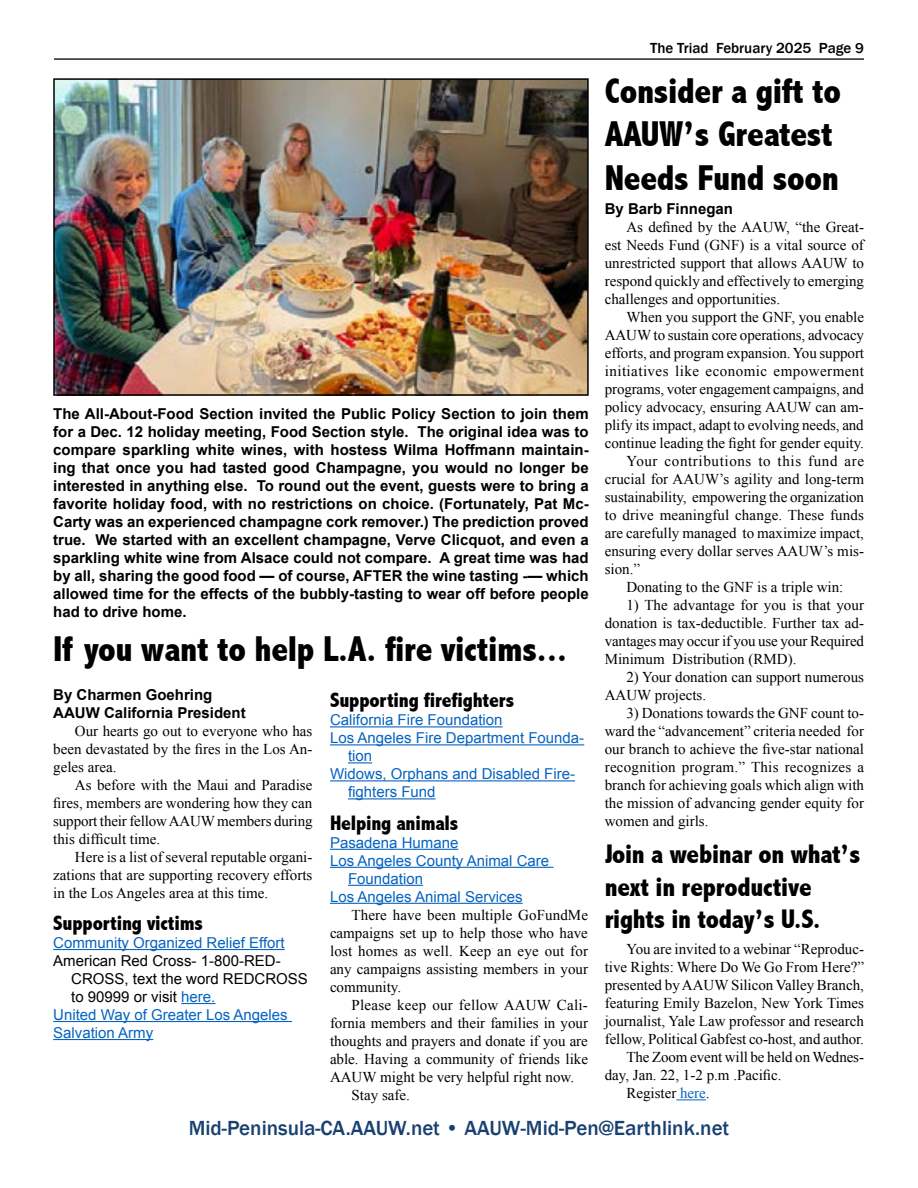
<style>
.page{position:relative;width:918px;height:1188px;background:#fff}
.page>*{position:absolute;margin:0;border:0;box-sizing:border-box;transform-origin:0 0}
.t1{font:800 condensed 36px/43.2px "Abadi";letter-spacing:-.01em;color:#000}
.t2{font:800 condensed 27px/32.4px "Abadi";letter-spacing:-.01em;color:#000}
.t3{font:800 condensed 21px "Abadi";letter-spacing:-.01em;color:#000}
.t4{font:500 21px "Franklin Gothic";color:#184171}
.t5{font:15px/18px "Times New Roman";color:#000;text-align:justify}
.t6{font:700 15px/18px "Arial";color:#000;text-align:justify}
.t7{font:15px "Arial";color:#0563c1}
.t8{font:15px "Arial";color:#000}
.t9{font:15px "Times New Roman";letter-spacing:.03em;color:#000}
.t10{font:15px "Times New Roman";letter-spacing:.045em;color:#000}
.t11{font:500 15px "Franklin Gothic";color:#000}
.s1{color:#0563c1}
</style>
<div class="page">
<hr style="left:54px;top:58px;width:810px;height:2px;background:#252525">
<img style="left:56px;top:81px;width:530px;height:312px">
<div style="left:53px;top:78px;width:536px;height:318px;border:2px solid #000"></div>
<hr style="left:53px;top:949px;width:232px;height:1px;background:#0563c1">
<hr style="left:181px;top:1003px;width:35px;height:1px;background:#0563c1">
<hr style="left:53px;top:1021px;width:239px;height:1px;background:#0563c1">
<hr style="left:53px;top:1039px;width:100px;height:1px;background:#0563c1">
<hr style="left:330px;top:726px;width:173px;height:1px;background:#0563c1">
<hr style="left:330px;top:744px;width:254px;height:1px;background:#0563c1">
<svg style="left:348px;top:762px;width:24px;height:1px"></svg>
<hr style="left:330px;top:780px;width:245px;height:1px;background:#0563c1">
<hr style="left:348px;top:798px;width:88px;height:1px;background:#0563c1">
<hr style="left:330px;top:849px;width:128px;height:1px;background:#0563c1">
<hr style="left:330px;top:867px;width:223px;height:1px;background:#0563c1">
<hr style="left:348px;top:885px;width:75px;height:1px;background:#0563c1">
<hr style="left:330px;top:903px;width:193px;height:1px;background:#0563c1">
<hr style="left:676px;top:1100px;width:30px;height:1px;background:#0563c1">
<p class="t11" style="left:650px;top:39px;width:215px">The Triad February 2025 Page 9</p>
<p class="t6" style="left:53px;top:405px;width:537px">The All-About-Food Section invited the Public Policy Section to join them for a Dec. 12 holiday meeting, Food Section style. The original idea was to compare sparkling white wines, with hostess Wilma Hoffmann maintain&shy;ing that once you had tasted good Champagne, you would no longer be interested in anything else. To round out the event, guests were to bring a favorite holiday food, with no restrictions on choice. (Fortunately, Pat Mc-Carty was an experienced champagne cork remover.) The prediction proved true. We started with an excellent champagne, Verve Clicquot, and even a sparkling white wine from Alsace could not compare. A great time was had by all, sharing the good food — of course, AFTER the wine tasting -— which allowed time for the effects of the bubbly-tasting to wear off before people had to drive home.</p>
<h1 class="t1" style="left:53px;top:628px;width:516px">If you want to help L.A. fire victims...</h1>
<p class="t6" style="left:53px;top:686px;width:194px">By Charmen Goehring<br>AAUW California President</p>
<p class="t5" style="left:53px;top:721px;width:261px;text-indent:22px">Our hearts go out to everyone who has been devastated by the fires in the Los An&shy;geles area.</p>
<p class="t5" style="left:53px;top:775px;width:261px;text-indent:22px">As before with the Maui and Paradise fires, members are wondering how they can support their fellow AAUW members during this difficult time.</p>
<p class="t5" style="left:53px;top:847px;width:261px;text-indent:22px">Here is a list of several reputable organi&shy;zations that are supporting recovery efforts in the Los Angeles area at this time.</p>
<h3 class="t3" style="left:53px;top:911px;width:151px">Supporting victims</h3>
<p class="t7" style="left:53px;top:933px;width:233px">Community Organized Relief Effort</p>
<p class="t8" style="left:53px;top:951px;width:229px">American Red Cross- 1-800-RED-</p>
<p class="t8" style="left:71px;top:969px;width:238px">CROSS, text the word REDCROSS</p>
<p class="t8" style="left:71px;top:987px;width:146px">to 90999 or visit <span class="s1">here.</span></p>
<p class="t7" style="left:53px;top:1005px;width:236px">United Way of Greater Los Angeles</p>
<p class="t7" style="left:53px;top:1023px;width:102px">Salvation Army</p>
<h3 class="t3" style="left:330px;top:688px;width:186px">Supporting firefighters</h3>
<p class="t7" style="left:330px;top:710px;width:174px">California Fire Foundation</p>
<p class="t7" style="left:330px;top:728px;width:256px">Los Angeles Fire Department Founda-</p>
<p class="t7" style="left:348px;top:746px;width:26px">tion</p>
<p class="t7" style="left:330px;top:764px;width:247px">Widows, Orphans and Disabled Fire-</p>
<p class="t7" style="left:348px;top:782px;width:89px">fighters Fund</p>
<h3 class="t3" style="left:330px;top:811px;width:130px">Helping animals</h3>
<p class="t7" style="left:330px;top:833px;width:130px">Pasadena Humane</p>
<p class="t7" style="left:330px;top:851px;width:221px">Los Angeles County Animal Care</p>
<p class="t7" style="left:348px;top:869px;width:77px">Foundation</p>
<p class="t7" style="left:330px;top:887px;width:194px">Los Angeles Animal Services</p>
<p class="t5" style="left:330px;top:905px;width:260px;text-indent:22px">There have been multiple GoFundMe campaigns set up to help those who have lost homes as well. Keep an eye out for any campaigns assisting members in your community.</p>
<p class="t5" style="left:352px;top:995px;width:238px">Please keep our fellow AAUW Cali-</p>
<p class="t5" style="left:330px;top:1013px;width:260px">fornia members and their families in your</p>
<p class="t5" style="left:330px;top:1031px;width:259px">thoughts and prayers and donate if you are</p>
<p class="t5" style="left:330px;top:1049px;width:260px">able. Having a community of friends like</p>
<p class="t5" style="left:330px;top:1067px;width:246px">AAUW might be very helpful right now.</p>
<p class="t5" style="left:352px;top:1085px;width:60px">Stay safe.</p>
<h1 class="t1" style="left:605px;top:70px;width:238px">Consider a gift to<br>AAUW’s Greatest<br>Needs Fund soon</h1>
<p class="t6" style="left:605px;top:200px;width:130px">By Barb Finnegan</p>
<p class="t5" style="left:605px;top:218px;width:261px;text-indent:22px">As defined by the AAUW, “the Great&shy;est Needs Fund (GNF) is a vital source of unrestricted support that allows AAUW to respond quickly and effectively to emerging challenges and opportunities.</p>
<p class="t5" style="left:626px;top:308px;width:239px">When you support the GNF, you enable</p>
<p class="t5" style="left:605px;top:326px;width:261px">AAUW to sustain core operations, advocacy</p>
<p class="t5" style="left:605px;top:344px;width:261px">efforts, and program expansion. You support</p>
<p class="t9" style="left:605px;top:361px;width:261px">initiatives like economic empowerment</p>
<p class="t5" style="left:605px;top:380px;width:261px">programs, voter engagement campaigns, and</p>
<p class="t5" style="left:605px;top:398px;width:261px">policy advocacy, ensuring AAUW can am-</p>
<p class="t5" style="left:605px;top:416px;width:261px">plify its impact, adapt to evolving needs, and</p>
<p class="t5" style="left:605px;top:434px;width:261px">continue leading the fight for gender equity.</p>
<p class="t10" style="left:626px;top:451px;width:239px">Your contributions to this fund are</p>
<p class="t5" style="left:605px;top:470px;width:261px">crucial for AAUW’s agility and long-term</p>
<p class="t5" style="left:605px;top:488px;width:261px">sustainability, empowering the organization</p>
<p class="t5" style="left:605px;top:506px;width:261px">to drive meaningful change. These funds</p>
<p class="t5" style="left:605px;top:524px;width:261px">are carefully managed to maximize impact,</p>
<p class="t5" style="left:605px;top:542px;width:261px">ensuring every dollar serves AAUW’s mis-</p>
<p class="t5" style="left:605px;top:560px;width:37px">sion.”</p>
<p class="t5" style="left:626px;top:578px;width:219px">Donating to the GNF is a triple win:</p>
<p class="t5" style="left:605px;top:596px;width:261px;text-indent:22px">1) The advantage for you is that your donation is tax-deductible. Further tax ad&shy;vantages may occur if you use your Required Minimum Distribution (RMD).</p>
<p class="t5" style="left:605px;top:668px;width:261px;text-indent:22px">2) Your donation can support numerous<br>AAUW projects.</p>
<p class="t5" style="left:605px;top:704px;width:261px;text-indent:22px">3) Donations towards the GNF count to&shy;ward the “advancement” criteria needed for our branch to achieve the five-star national recognition program.” This recognizes a branch for achieving goals which align with the mission of advancing gender equity for women and girls.</p>
<h2 class="t2" style="left:605px;top:838px;width:257px">Join a webinar on what’s next in reproductive rights in today’s U.S.</h2>
<p class="t5" style="left:626px;top:940px;width:239px">You are invited to a webinar “Reproduc-</p>
<p class="t5" style="left:605px;top:958px;width:261px">tive Rights: Where Do We Go From Here?”</p>
<p class="t5" style="left:605px;top:976px;width:261px">presented by AAUW Silicon Valley Branch,</p>
<p class="t5" style="left:605px;top:994px;width:261px">featuring Emily Bazelon, New York Times</p>
<p class="t5" style="left:605px;top:1012px;width:261px">journalist, Yale Law professor and research</p>
<p class="t5" style="left:605px;top:1030px;width:261px">fellow, Political Gabfest co-host, and author.</p>
<p class="t5" style="left:626px;top:1048px;width:239px">The Zoom event will be held on Wednes-</p>
<p class="t5" style="left:605px;top:1066px;width:178px">day, Jan. 22, 1-2 p.m .Pacific.</p>
<p class="t5" style="left:626px;top:1084px;width:85px">Register <span class="s1">here</span>.</p>
<h3 class="t4" style="left:189px;top:1115px;width:542px">Mid-Peninsula-CA.AAUW.net • AAUW-Mid-Pen@Earthlink.net</h3>
</div>
